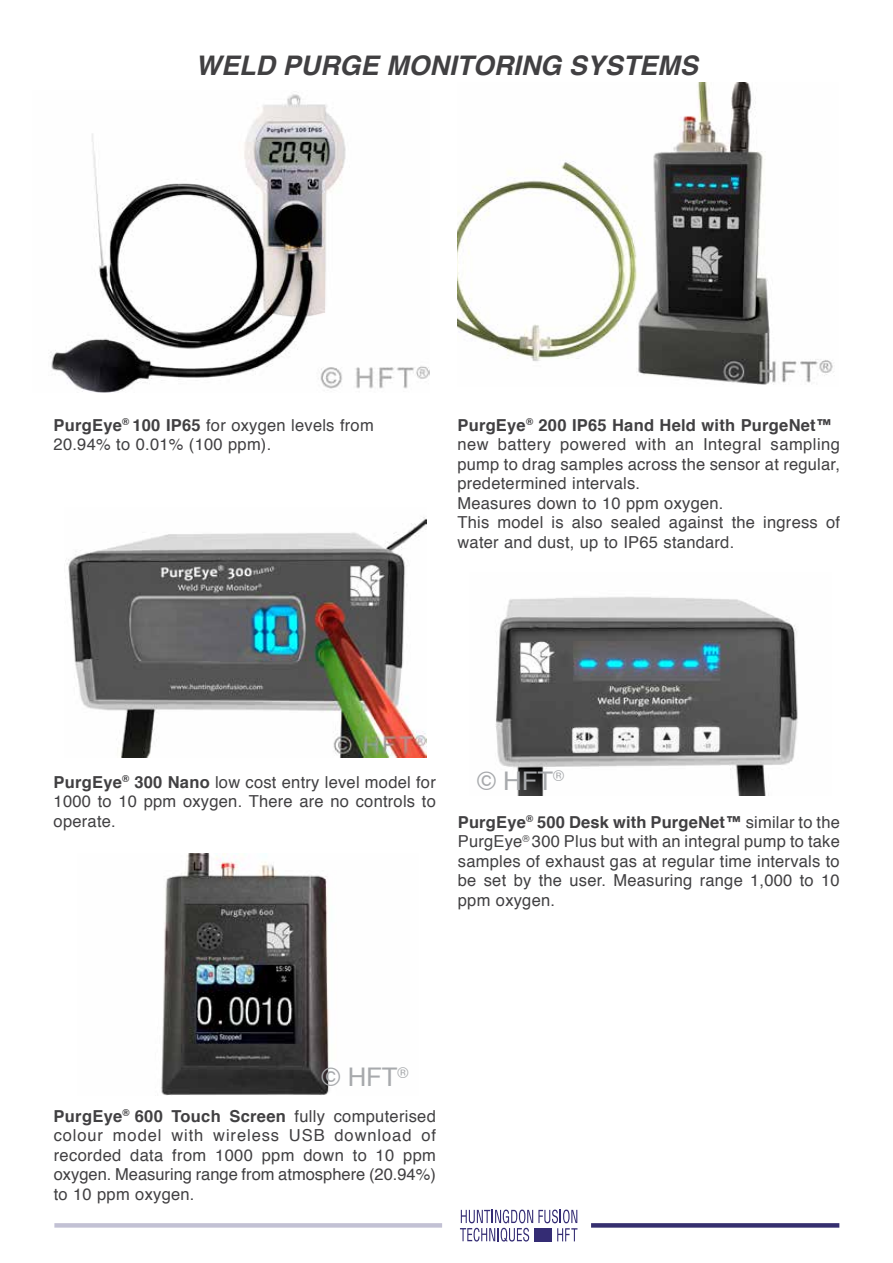
<style>
.page{position:relative;width:893px;height:1263px;background:#fff}
.page>*{position:absolute;margin:0;border:0;box-sizing:border-box;transform-origin:0 0}
.t1{font:italic 700 27px "Helvetica";color:#414042}
.t2{font:25.65px "Helvetica";color:#a7a9ac}
.t3{font:16.5px/19.5px "Helvetica";letter-spacing:.015em;color:#414042;text-align:justify}
.s1{font-weight:700}
</style>
<div class="page">
<hr style="left:54px;top:1223px;width:388px;height:4px;background:#c2c1d4">
<svg style="left:460px;top:1209px;width:117px;height:33px"></svg>
<div style="left:535px;top:1228px;width:17px;height:14px;background:#342c74"></div>
<svg style="left:591px;top:1223px;width:248px;height:4px"></svg>
<img style="left:50px;top:94px;width:380px;height:298px">
<img style="left:457px;top:83px;width:376px;height:302px">
<img style="left:65px;top:517px;width:361px;height:241px">
<img style="left:495px;top:597px;width:303px;height:198px">
<img style="left:161px;top:853px;width:169px;height:242px">
<h1 class="t1" style="left:196px;top:43px;width:504px">WELD PURGE MONITORING SYSTEMS</h1>
<p class="t3" style="left:54px;top:416px;width:322px"><span class="s1">PurgEye</span><sup>®</sup> <span class="s1">100 IP65</span> for oxygen levels from<br>20.94% to 0.01% (100 ppm).</p>
<p class="t3" style="left:457px;top:416px;width:384px;text-align:left"><span class="s1">PurgEye</span><sup>®</sup> <span class="s1">200 IP65 Hand Held with PurgeNet™ </span>new battery powered with an Integral sampling pump to drag samples across the sensor at regular, predetermined intervals.<br>Measures down to 10 ppm oxygen.<br>This model is also sealed against the ingress of water and dust, up to IP65 standard.</p>
<p class="t3" style="left:54px;top:773px;width:384px"><span class="s1">PurgEye</span><sup>®</sup> <span class="s1">300 Nano</span> low cost entry level model for 1000 to 10 ppm oxygen. There are no controls to operate.</p>
<h2 class="t2" style="left:477px;top:761px;width:88px">© HFT<sup>®</sup></h2>
<p class="t3" style="left:458px;top:813px;width:383px"><span class="s1">PurgEye</span><sup>®</sup> <span class="s1">500 Desk with PurgeNet™</span> similar to the PurgEye<sup>®</sup> 300 Plus but with an integral pump to take samples of exhaust gas at regular time intervals to be set by the user. Measuring range 1,000 to 10 ppm oxygen.</p>
<h2 class="t2" style="left:322px;top:1057px;width:88px">© HFT<sup>®</sup></h2>
<p class="t3" style="left:54px;top:1107px;width:384px"><span class="s1">PurgEye</span><sup>®</sup> <span class="s1">600 Touch Screen</span> fully computerised colour model with wireless USB download of recorded data from 1000 ppm down to 10 ppm oxygen. Measuring range from atmosphere (20.94%) to 10 ppm oxygen.</p>
</div>
